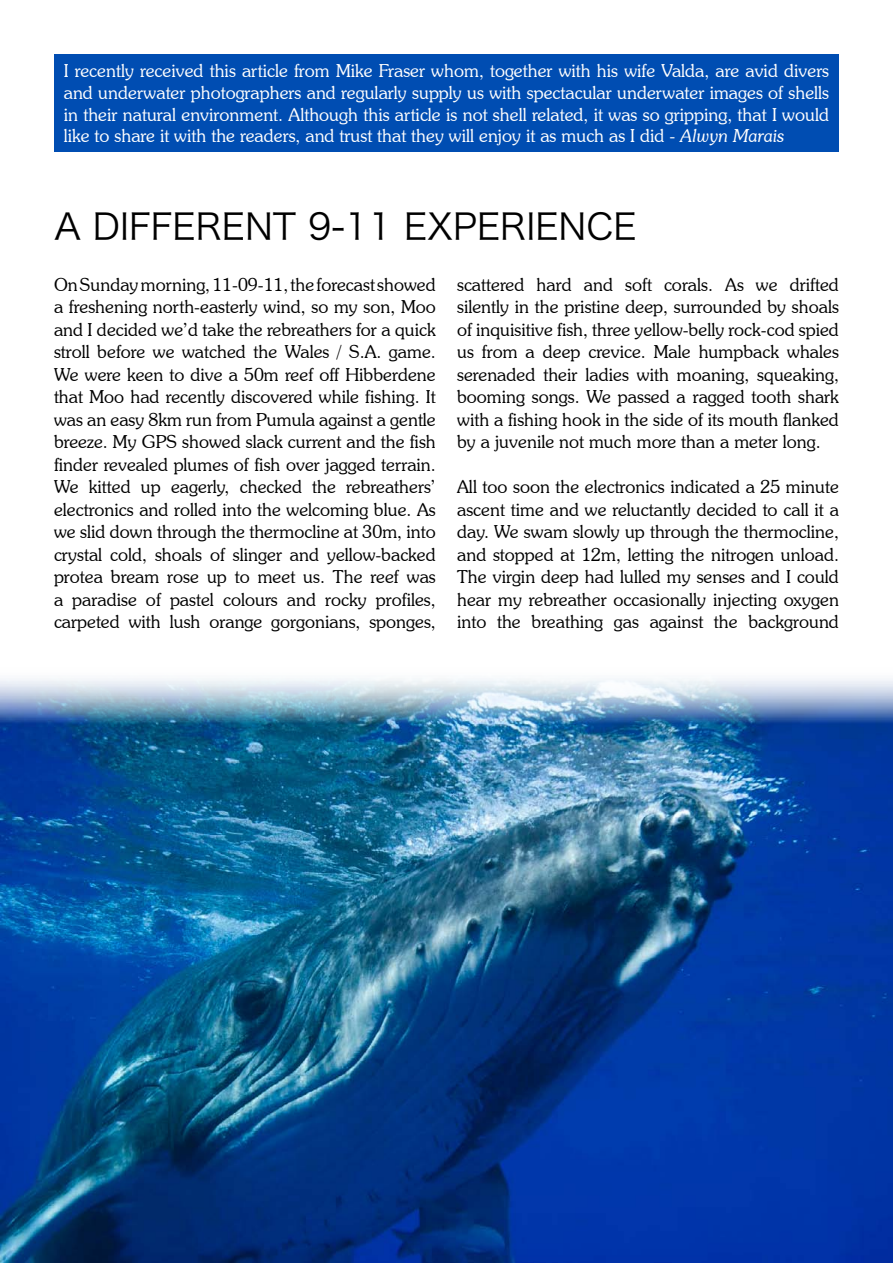
<style>
.page{position:relative;width:893px;height:1263px;background:#fff}
.page>*{position:absolute;margin:0;border:0;box-sizing:border-box;transform-origin:0 0}
.t1{font:36px "Hira Kaku Pro W3";color:#000}
.t2{font:300 18px/22.5px "Souvenir IT Cby BT";color:#000;text-align:justify}
.t3{font:300 18px/21.6px "Souvenir IT Cby BT";color:#fff;text-align:justify}
.s1{font-style:italic}
</style>
<div class="page">
<div style="left:54px;top:54px;width:785px;height:98px;background:#004db2"></div>
<img style="left:0;top:679px;width:893px;height:584px">
<p class="t3" style="left:64px;top:60px;width:767px">I recently received this article from Mike Fraser whom, together with his wife Valda, are avid divers and underwater photographers and regularly supply us with spectacular underwater images of shells in their natural environment. Although this article is not shell related, it was so gripping, that I would like to share it with the readers, and trust that they will enjoy it as much as I did - <span class="s1">Alwyn Marais</span></p>
<h1 class="t1" style="left:54px;top:195px;width:584px">A DIFFERENT 9-11 EXPERIENCE</h1>
<p class="t2" style="left:54px;top:273px;width:383px">On Sunday morning, 11-09-11, the forecast showed a freshening north-easterly wind, so my son, Moo and I decided we’d take the rebreathers for a quick stroll before we watched the Wales / S.A. game.<br>We were keen to dive a 50m reef off Hibberdene that Moo had recently discovered while fishing. It was an easy 8km run from Pumula against a gentle breeze. My GPS showed slack current and the fish finder revealed plumes of fish over jagged terrain.<br>We kitted up eagerly, checked the rebreathers’ electronics and rolled into the welcoming blue. As we slid down through the thermocline at 30m, into crystal cold, shoals of slinger and yellow-backed protea bream rose up to meet us. The reef was a paradise of pastel colours and rocky profiles, carpeted with lush orange gorgonians, sponges,</p>
<p class="t2" style="left:457px;top:273px;width:383px">scattered hard and soft corals. As we drifted silently in the pristine deep, surrounded by shoals of inquisitive fish, three yellow-belly rock-cod spied us from a deep crevice. Male humpback whales serenaded their ladies with moaning, squeaking, booming songs. We passed a ragged tooth shark with a fishing hook in the side of its mouth flanked by a juvenile not much more than a meter long.</p>
<p class="t2" style="left:457px;top:475px;width:383px">All too soon the electronics indicated a 25 minute ascent time and we reluctantly decided to call it a day. We swam slowly up through the thermocline, and stopped at 12m, letting the nitrogen unload.<br>The virgin deep had lulled my senses and I could hear my rebreather occasionally injecting oxygen into the breathing gas against the background</p>
</div>
